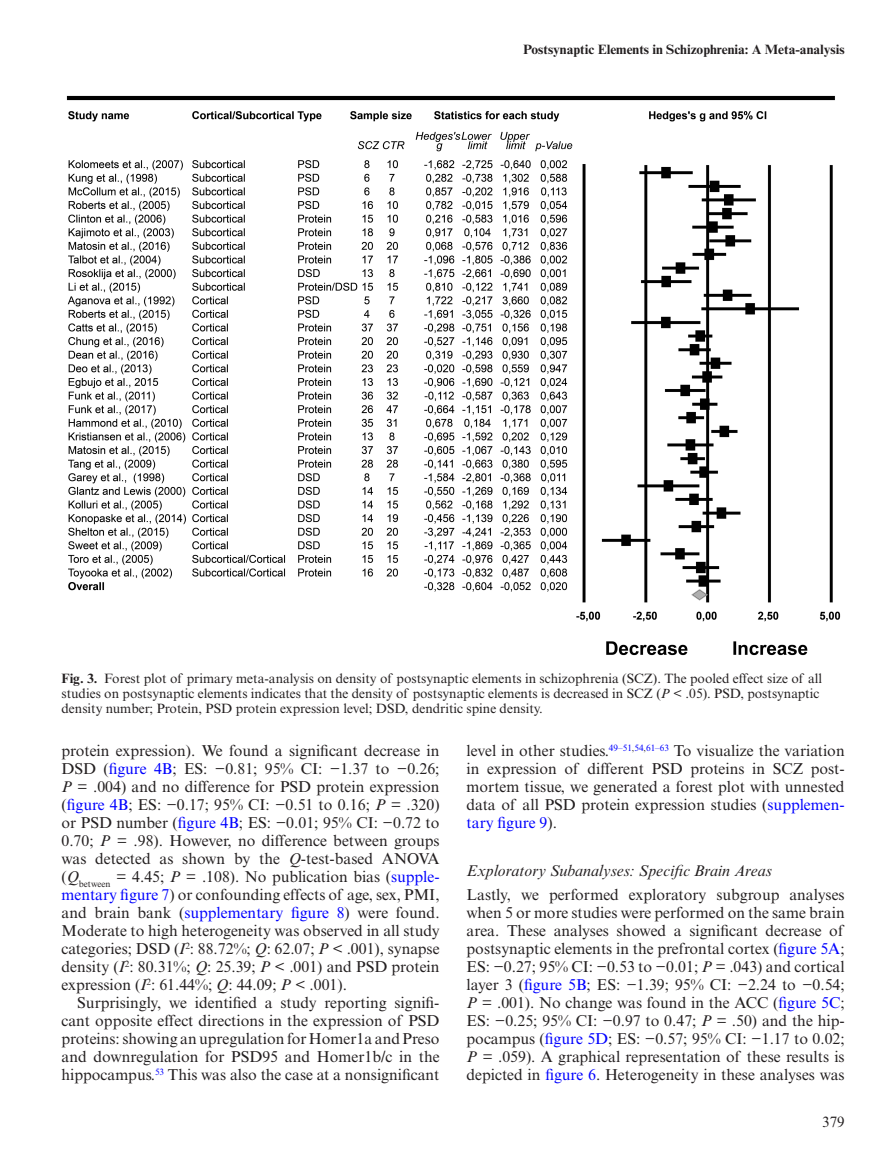
<style>
.page{position:relative;width:891px;height:1175px;background:#fff}
.page>*{position:absolute;margin:0;border:0;box-sizing:border-box;transform-origin:0 0}
.t1{font:15.75px/18px "Times New Roman MT Std";color:#231f20;text-align:justify}
.t2{font:italic 15.75px "Times New Roman MT Std";color:#231f20}
.t3{font:15px "Times New Roman MT Std";color:#231f20}
.t4{font:13.5px/15px "Times New Roman MT Std";color:#231f20}
.t5{font:700 13.5px "Times New Roman MT Std";color:#231f20}
.s1{font-weight:700}
.s2{font-style:italic}
.s3{color:#00f}
</style>
<div class="page">
<img style="left:66px;top:95px;width:774px;height:561px">
<p class="t5" style="left:523px;top:41px;width:323px">Postsynaptic Elements in Schizophrenia: A Meta-analysis</p>
<p class="t4" style="left:62px;top:671px;width:762px"><span class="s1">Fig. 3.</span> Forest plot of primary meta-analysis on density of postsynaptic elements in schizophrenia (SCZ). The pooled effect size of all studies on postsynaptic elements indicates that the density of postsynaptic elements is decreased in SCZ (<span class="s2">P</span> &lt; .05). PSD, postsynaptic density number; Protein, PSD protein expression level; DSD, dendritic spine density.</p>
<p class="t1" style="left:61px;top:741px;width:380px">protein expression). We found a significant decrease in DSD (<span class="s3">figure 4B</span>; ES: −0.81; 95% CI: −1.37 to −0.26; <span class="s2">P</span> = .004) and no difference for PSD protein expression (<span class="s3">figure 4B</span>; ES: −0.17; 95% CI: −0.51 to 0.16; <span class="s2">P</span> = .320) or PSD number (<span class="s3">figure 4B</span>; ES: −0.01; 95% CI: −0.72 to 0.70; <span class="s2">P</span> = .98). However, no difference between groups was detected as shown by the <span class="s2">Q</span>-test-based ANOVA (<span class="s2">Q</span><sub>between</sub> = 4.45; <span class="s2">P</span> = .108). No publication bias (<span class="s3">supple&shy;mentary figure 7</span>) or confounding effects of age, sex, PMI, and brain bank (<span class="s3">supplementary figure 8</span>) were found.<br>Moderate to high heterogeneity was observed in all study categories; DSD (<span class="s2">I</span><sup>2</sup>: 88.72%; <span class="s2">Q</span>: 62.07; <span class="s2">P</span> &lt; .001), synapse density (<span class="s2">I</span><sup>2</sup>: 80.31%; <span class="s2">Q</span>: 25.39; <span class="s2">P</span> &lt; .001) and PSD protein expression (<span class="s2">I</span><sup>2</sup>: 61.44%; <span class="s2">Q</span>: 44.09; <span class="s2">P</span> &lt; .001).</p>
<p class="t1" style="left:62px;top:993px;width:380px;text-indent:16px">Surprisingly, we identified a study reporting signifi&shy;cant opposite effect directions in the expression of PSD proteins: showing an upregulation for Homer1a and Preso and downregulation for PSD95 and Homer1b/c in the hippocampus.<sup>53</sup> This was also the case at a nonsignificant</p>
<p class="t1" style="left:466px;top:741px;width:380px">level in other studies.<sup>49–51</sup><sup>,</sup><sup>54</sup><sup>,</sup><sup>61–63</sup> To visualize the variation in expression of different PSD proteins in SCZ post&shy;mortem tissue, we generated a forest plot with unnested data of all PSD protein expression studies (<span class="s3">supplemen&shy;tary figure 9</span>).</p>
<p class="t2" style="left:467px;top:861px;width:307px">Exploratory Subanalyses: Specific Brain Areas</p>
<p class="t1" style="left:467px;top:885px;width:380px">Lastly, we performed exploratory subgroup analyses when 5 or more studies were performed on the same brain area. These analyses showed a significant decrease of postsynaptic elements in the prefrontal cortex (<span class="s3">figure 5A</span>; ES: −0.27; 95% CI: −0.53 to −0.01; <span class="s2">P</span> = .043) and cortical layer 3 (<span class="s3">figure 5B</span>; ES: −1.39; 95% CI: −2.24 to −0.54; <span class="s2">P</span> = .001). No change was found in the ACC (<span class="s3">figure 5C</span>; ES: −0.25; 95% CI: −0.97 to 0.47; <span class="s2">P</span> = .50) and the hip&shy;pocampus (<span class="s3">figure 5D</span>; ES: −0.57; 95% CI: −1.17 to 0.02; <span class="s2">P</span> = .059). A graphical representation of these results is depicted in <span class="s3">figure 6</span>. Heterogeneity in these analyses was</p>
<p class="t3" style="left:822px;top:1113px;width:24px">379</p>
</div>
